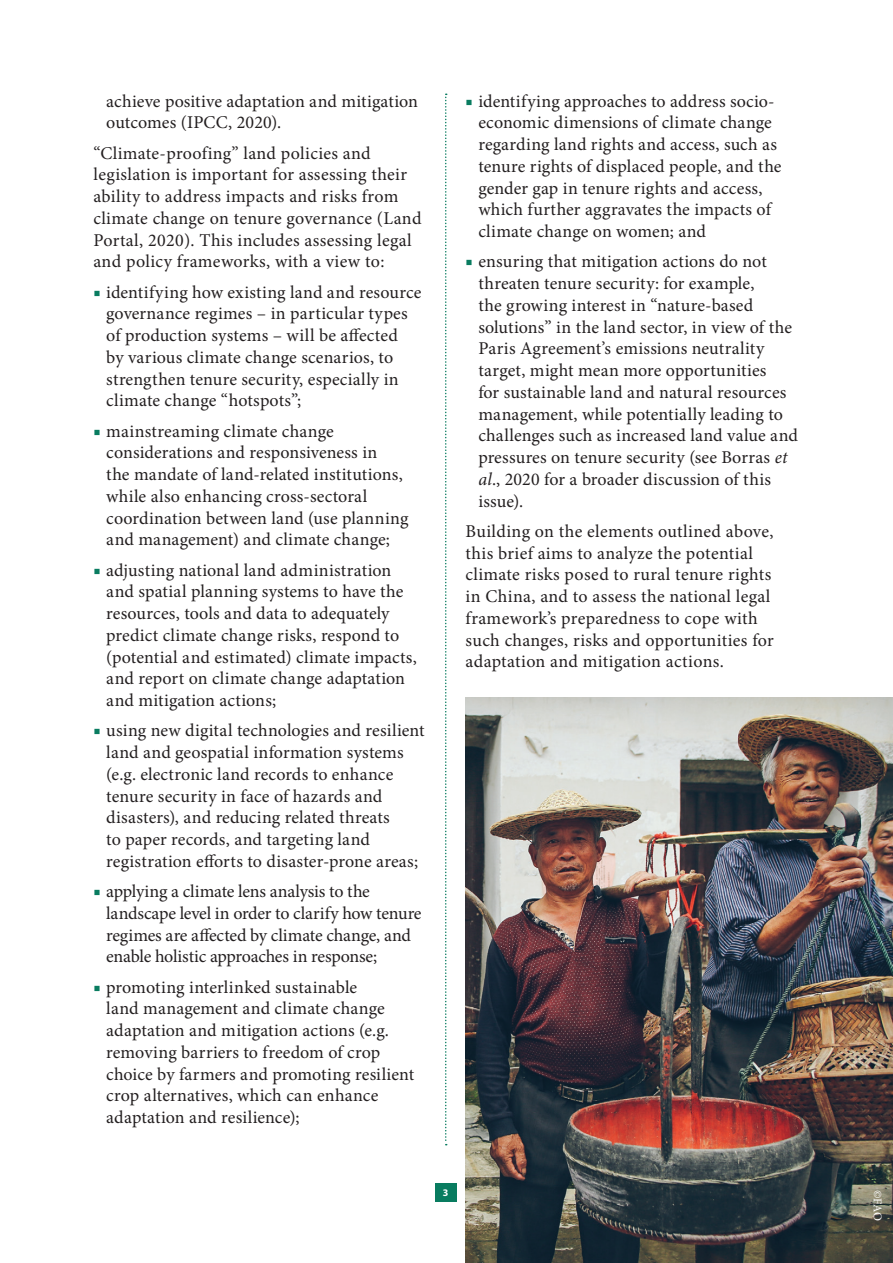
<style>
.page{position:relative;width:893px;height:1263px;background:#fff}
.page>*{position:absolute;margin:0;border:0;box-sizing:border-box;transform-origin:0 0}
.t1{font:18px/21.8px "Minion Pro";letter-spacing:.01em;color:#231f20}
.t2{font:18px/21.8px "Minion Pro";letter-spacing:-.015em;color:#231f20}
.t3{font:12px "Minion Pro";color:#fff}
.t4{font:700 10.2px "Myriad Pro";color:#fff}
.s1{color:#097c60}
.s2{font-style:italic}
</style>
<div class="page">
<svg style="left:445px;top:94px;width:2px;height:1051px"></svg>
<div style="left:435px;top:1183px;width:21px;height:19px;background:#097c60"></div>
<img style="left:466px;top:697px;width:427px;height:566px">
<p class="t1" style="left:106px;top:90px;width:313px">achieve positive adaptation and mitigation outcomes (IPCC, 2020).</p>
<p class="t1" style="left:94px;top:142px;width:329px">“Climate-proofing” land policies and legislation is important for assessing their ability to address impacts and risks from climate change on tenure governance (Land Portal, 2020). This includes assessing legal and policy frameworks, with a view to:</p>
<p class="t1" style="left:106px;top:281px;width:317px;text-indent:-13px"><span class="s1">■</span> identifying how existing land and resource governance regimes – in particular types of production systems – will be affected<br>by various climate change scenarios, to strengthen tenure security, especially in climate change “hotspots”;</p>
<p class="t1" style="left:106px;top:420px;width:304px;text-indent:-13px"><span class="s1">■</span> mainstreaming climate change considerations and responsiveness in<br>the mandate of land-related institutions, while also enhancing cross-sectoral coordination between land (use planning and management) and climate change;</p>
<p class="t1" style="left:106px;top:559px;width:312px;text-indent:-13px"><span class="s1">■</span> adjusting national land administration and spatial planning systems to have the resources, tools and data to adequately predict climate change risks, respond to (potential and estimated) climate impacts, and report on climate change adaptation and mitigation actions;</p>
<p class="t1" style="left:106px;top:720px;width:320px;text-indent:-13px"><span class="s1">■</span> using new digital technologies and resilient land and geospatial information systems (e.g. electronic land records to enhance tenure security in face of hazards and disasters), and reducing related threats<br>to paper records, and targeting land registration efforts to disaster-prone areas;</p>
<p class="t2" style="left:106px;top:880px;width:317px;text-indent:-13px"><span class="s1">■</span> applying a climate lens analysis to the landscape level in order to clarify how tenure regimes are affected by climate change, and enable holistic approaches in response;</p>
<p class="t1" style="left:106px;top:976px;width:309px;text-indent:-13px"><span class="s1">■</span> promoting interlinked sustainable<br>land management and climate change adaptation and mitigation actions (e.g. removing barriers to freedom of crop choice by farmers and promoting resilient crop alternatives, which can enhance adaptation and resilience);</p>
<p class="t1" style="left:478px;top:90px;width:305px;text-indent:-13px"><span class="s1">■</span> identifying approaches to address socio&shy;economic dimensions of climate change regarding land rights and access, such as tenure rights of displaced people, and the gender gap in tenure rights and access, which further aggravates the impacts of climate change on women; and</p>
<p class="t1" style="left:478px;top:251px;width:321px;text-indent:-13px"><span class="s1">■</span> ensuring that mitigation actions do not threaten tenure security: for example,<br>the growing interest in “nature-based solutions” in the land sector, in view of the Paris Agreement’s emissions neutrality target, might mean more opportunities<br>for sustainable land and natural resources management, while potentially leading to challenges such as increased land value and pressures on tenure security (see Borras <span class="s2">et al</span>., 2020 for a broader discussion of this issue).</p>
<p class="t1" style="left:466px;top:520px;width:310px">Building on the elements outlined above, this brief aims to analyze the potential climate risks posed to rural tenure rights in China, and to assess the national legal framework’s preparedness to cope with such changes, risks and opportunities for adaptation and mitigation actions.</p>
<p class="t4" style="left:443px;top:1185px;width:7px">3</p>
<p class="t3" style="left:886px;top:1190px;width:32px;rotate:90deg">©FAO</p>
</div>
